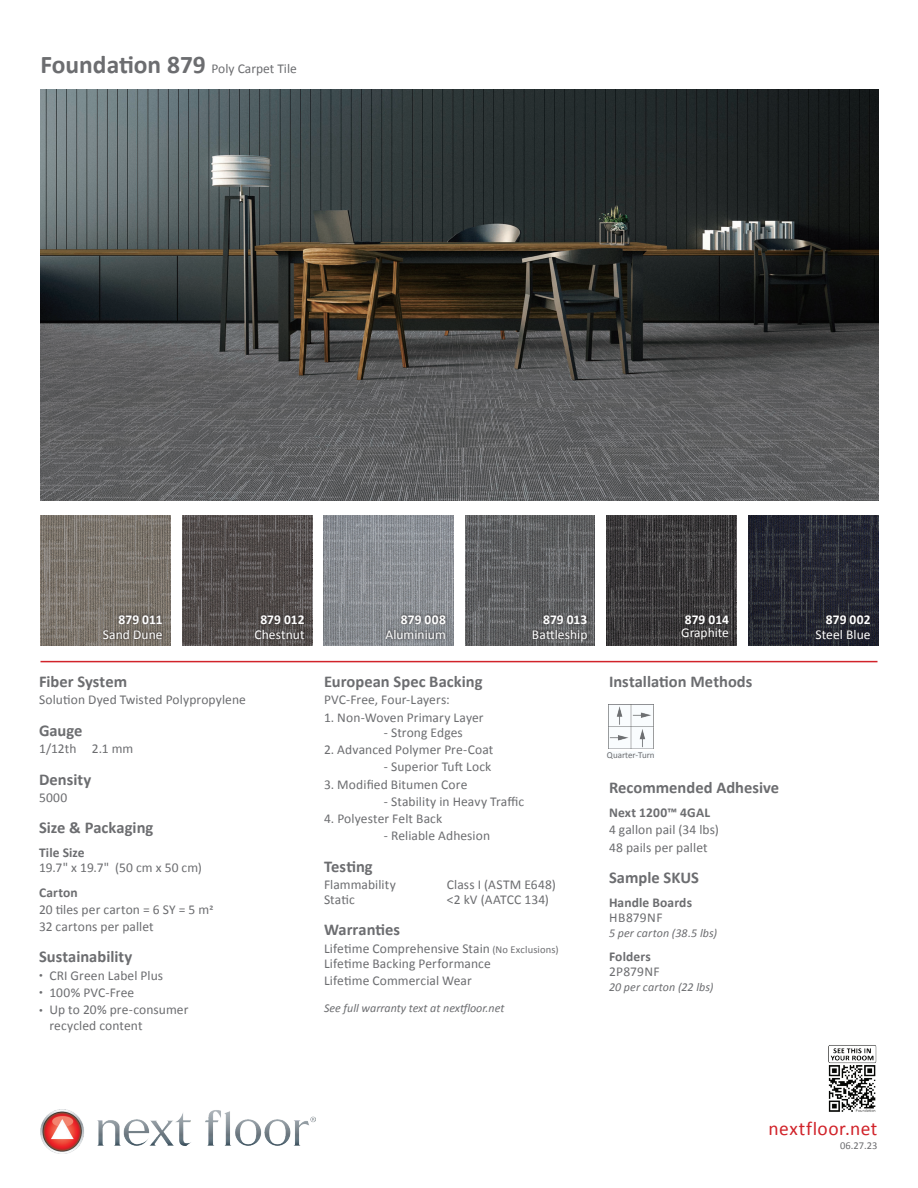
<style>
.page{position:relative;width:918px;height:1188px;background:#fff}
.page>*{position:absolute;margin:0;border:0;box-sizing:border-box;transform-origin:0 0}
.t1{font:19.5px "Calibri";letter-spacing:.02em;color:#d1232a}
.t2{font:700 16.5px "Calibri";color:#6c6d70}
.t3{font:13.5px/17.2px "Calibri";letter-spacing:.005em;color:#6c6d70}
.t4{font:13.5px "Calibri";letter-spacing:.005em;color:#fff}
.t5{font:700 13.5px "Calibri";letter-spacing:.01em;color:#6c6d70}
.t6{font:700 13.5px "Calibri";letter-spacing:.005em;color:#fff}
.t7{font:13.5px "Calibri";letter-spacing:.035em;color:#6c6d70}
.t8{font:italic 12px "Calibri";color:#6c6d70}
.t9{font:10.5px "Calibri";color:#6c6d70}
.t10{font:9px "Calibri";color:#6c6d70}
.s1{font-weight:700;font-size:25.5px}
.s2{font-family:"Avenir Next";font-size:7.5px}
.s3{font-size:10.5px}
</style>
<div class="page">
<img style="left:40px;top:1110px;width:275px;height:44px">
<hr style="left:40px;top:661px;width:838px;height:1px;background:#d1232a">
<img style="left:40px;top:89px;width:838px;height:412px">
<img style="left:40px;top:516px;width:130px;height:130px">
<div style="left:100px;top:612px;width:65px;height:29px;background:#231f20;opacity:.75"></div>
<img style="left:324px;top:516px;width:129px;height:130px">
<img style="left:607px;top:516px;width:129px;height:130px">
<img style="left:465px;top:516px;width:130px;height:130px">
<img style="left:748px;top:516px;width:130px;height:130px">
<div style="left:383px;top:612px;width:65px;height:29px;background:#231f20;opacity:.75"></div>
<div style="left:530px;top:612px;width:60px;height:32px;background:#231f20;opacity:.75"></div>
<div style="left:679px;top:612px;width:52px;height:30px;background:#231f20;opacity:.75"></div>
<div style="left:813px;top:612px;width:60px;height:29px;background:#231f20;opacity:.75"></div>
<img style="left:183px;top:516px;width:129px;height:130px">
<div style="left:252px;top:612px;width:55px;height:29px;background:#231f20;opacity:.75"></div>
<img style="left:609px;top:704px;width:44px;height:44px">
<div style="left:607px;top:751px;width:48px;height:7px;background:#f9fcfe"></div>
<img style="left:828px;top:1045px;width:49px;height:67px">
<p class="t3" style="left:40px;top:59px;width:258px"><span class="s1">Foundation 879</span> Poly Carpet Tile</p>
<p class="t6" style="left:119px;top:610px;width:46px">879 011</p>
<p class="t4" style="left:103px;top:625px;width:61px">Sand Dune</p>
<p class="t6" style="left:260px;top:610px;width:46px">879 012</p>
<p class="t4" style="left:254px;top:625px;width:52px">Chestnut</p>
<p class="t2" style="left:39px;top:670px;width:90px">Fiber System</p>
<p class="t3" style="left:39px;top:691px;width:208px">Solution Dyed Twisted Polypropylene</p>
<p class="t2" style="left:39px;top:719px;width:45px">Gauge</p>
<p class="t3" style="left:39px;top:740px;width:96px">1/12th 2.1 mm</p>
<p class="t2" style="left:39px;top:768px;width:54px">Density</p>
<p class="t3" style="left:39px;top:789px;width:30px">5000</p>
<p class="t2" style="left:39px;top:816px;width:116px">Size &amp; Packaging</p>
<p class="t5" style="left:39px;top:843px;width:47px">Tile Size</p>
<p class="t3" style="left:39px;top:859px;width:164px">19.7" x 19.7" (50 cm x 50 cm)</p>
<p class="t5" style="left:39px;top:882px;width:40px">Carton</p>
<p class="t3" style="left:39px;top:900px;width:176px">20 tiles per carton = 6 SY = 5 m2<br>32 cartons per pallet</p>
<p class="t2" style="left:39px;top:945px;width:95px">Sustainability</p>
<p class="t3" style="left:39px;top:966px;width:126px"><span class="s2">•</span> CRI Green Label Plus</p>
<p class="t3" style="left:39px;top:984px;width:97px"><span class="s2">•</span> 100% PVC-Free</p>
<p class="t3" style="left:50px;top:1002px;width:140px;line-height:15.8px;text-indent:-10px"><span class="s2">•</span> Up to 20% pre-consumer recycled content</p>
<p class="t6" style="left:401px;top:610px;width:46px">879 008</p>
<p class="t4" style="left:385px;top:625px;width:62px">Aluminium</p>
<p class="t6" style="left:543px;top:610px;width:46px">879 013</p>
<p class="t4" style="left:532px;top:625px;width:57px">Battleship</p>
<p class="t2" style="left:324px;top:670px;width:160px">European Spec Backing</p>
<p class="t3" style="left:324px;top:691px;width:127px">PVC-Free, Four-Layers:</p>
<p class="t3" style="left:324px;top:708px;width:161px">1. Non-Woven Primary Layer</p>
<p class="t3" style="left:384px;top:723px;width:80px">- Strong Edges</p>
<p class="t3" style="left:324px;top:741px;width:171px">2. Advanced Polymer Pre-Coat</p>
<p class="t3" style="left:384px;top:758px;width:109px">- Superior Tuft Lock</p>
<p class="t3" style="left:324px;top:775px;width:145px">3. Modified Bitumen Core</p>
<p class="t3" style="left:384px;top:792px;width:142px">- Stability in Heavy Traffic</p>
<p class="t3" style="left:324px;top:810px;width:120px">4. Polyester Felt Back</p>
<p class="t3" style="left:384px;top:827px;width:108px">- Reliable Adhesion</p>
<p class="t2" style="left:324px;top:855px;width:50px">Testing</p>
<p class="t3" style="left:324px;top:876px;width:73px">Flammability</p>
<p class="t3" style="left:447px;top:876px;width:111px">Class I (ASTM E648)</p>
<p class="t3" style="left:324px;top:891px;width:32px">Static</p>
<p class="t3" style="left:447px;top:891px;width:104px">&lt;2 kV (AATCC 134)</p>
<p class="t2" style="left:324px;top:918px;width:78px">Warranties</p>
<p class="t3" style="left:324px;top:940px;width:236px;line-height:15px">Lifetime Comprehensive Stain <span class="s3">(No Exclusions)<br></span>Lifetime Backing Performance</p>
<p class="t3" style="left:324px;top:972px;width:149px">Lifetime Commercial Wear</p>
<p class="t8" style="left:324px;top:1000px;width:182px">See full warranty text at nextfloor.net</p>
<p class="t6" style="left:685px;top:610px;width:46px">879 014</p>
<p class="t4" style="left:681px;top:623px;width:49px">Graphite</p>
<p class="t2" style="left:609px;top:670px;width:145px">Installation Methods</p>
<p class="t10" style="left:607px;top:749px;width:49px">Quarter-Turn</p>
<p class="t2" style="left:609px;top:776px;width:172px">Recommended Adhesive</p>
<p class="t5" style="left:609px;top:803px;width:103px">Next 1200™ 4GAL</p>
<p class="t3" style="left:609px;top:821px;width:111px">4 gallon pail (34 lbs)<br>48 pails per pallet</p>
<p class="t2" style="left:609px;top:866px;width:91px">Sample SKUS</p>
<p class="t5" style="left:609px;top:893px;width:85px">Handle Boards</p>
<p class="t7" style="left:609px;top:908px;width:55px">HB879NF</p>
<p class="t8" style="left:609px;top:925px;width:110px">5 per carton (38.5 lbs)</p>
<p class="t5" style="left:609px;top:947px;width:43px">Folders</p>
<p class="t3" style="left:609px;top:963px;width:52px">2P879NF</p>
<p class="t8" style="left:609px;top:979px;width:106px">20 per carton (22 lbs)</p>
<p class="t6" style="left:826px;top:610px;width:46px">879 002</p>
<p class="t4" style="left:816px;top:625px;width:57px">Steel Blue</p>
<h1 class="t1" style="left:769px;top:1115px;width:110px">nextfloor.net</h1>
<p class="t9" style="left:840px;top:1138px;width:39px">06.27.23</p>
</div>
